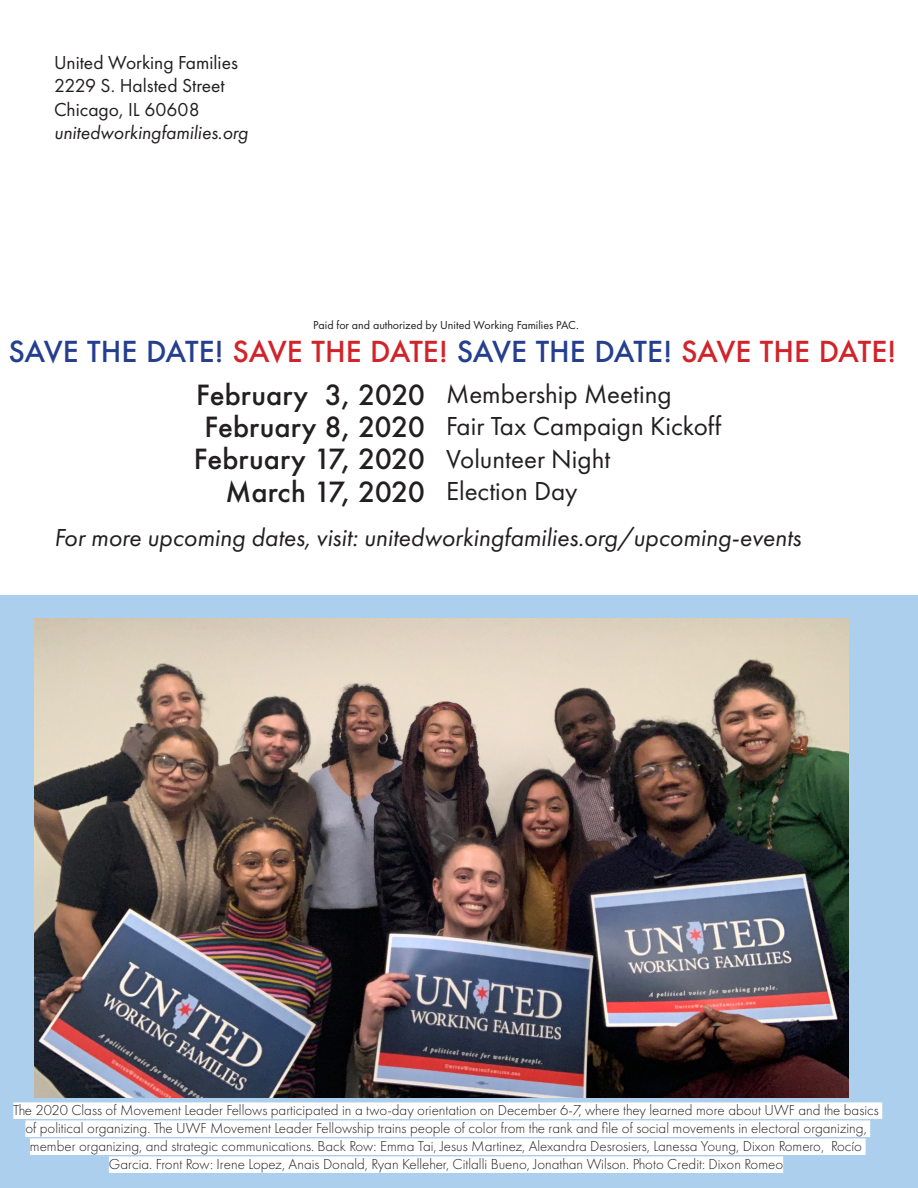
<style>
.page{position:relative;width:918px;height:1188px;background:#fff}
.page>*{position:absolute;margin:0;border:0;box-sizing:border-box;transform-origin:0 0}
.t1{font:500 28.2px "Futura";letter-spacing:-.005em;color:#253f8e}
.t2{font:27px "Futura PT";color:#231f20}
.t3{font:500 27px "Futura";color:#231f20}
.t4{font:italic 25.5px "Futura PT";color:#231f20}
.t5{font:19.5px "Futura PT";color:#231f20}
.t6{font:italic 19.5px "Futura PT";color:#231f20}
.t7{font:300 15px/18px "Futura PT";color:#231f20;text-align:center}
.t8{font:12px "Futura PT";color:#231f20}
.s1{color:#d1232a}
</style>
<div class="page">
<div style="left:0;top:595px;width:918px;height:593px;background:#accfed"></div>
<div style="left:13px;top:1102px;width:869px;height:17px;background:#fff"></div>
<div style="left:25px;top:1120px;width:845px;height:17px;background:#fff"></div>
<div style="left:30px;top:1138px;width:836px;height:17px;background:#fff"></div>
<div style="left:109px;top:1156px;width:674px;height:17px;background:#fff"></div>
<img style="left:35px;top:618px;width:814px;height:479px">
<p class="t5" style="left:54px;top:51px;width:185px">United Working Families</p>
<p class="t5" style="left:54px;top:74px;width:172px">2229 S. Halsted Street</p>
<p class="t5" style="left:54px;top:98px;width:147px">Chicago, IL 60608</p>
<p class="t6" style="left:54px;top:121px;width:196px">unitedworkingfamilies.org</p>
<p class="t8" style="left:313px;top:318px;width:267px">Paid for and authorized by United Working Families PAC.</p>
<p class="t1" style="left:8px;top:333px;width:890px">SAVE THE DATE! <span class="s1">SAVE THE DATE!</span> SAVE THE DATE! <span class="s1">SAVE THE DATE!</span></p>
<p class="t3" style="left:196px;top:376px;width:230px">February 3, 2020</p>
<p class="t3" style="left:205px;top:408px;width:222px">February 8, 2020</p>
<p class="t3" style="left:194px;top:441px;width:233px">February 17, 2020</p>
<p class="t3" style="left:226px;top:473px;width:201px">March 17, 2020</p>
<p class="t2" style="left:446px;top:378px;width:227px">Membership Meeting</p>
<p class="t2" style="left:446px;top:410px;width:277px">Fair Tax Campaign Kickoff</p>
<p class="t2" style="left:446px;top:443px;width:166px">Volunteer Night</p>
<p class="t2" style="left:446px;top:475px;width:133px">Election Day</p>
<p class="t4" style="left:54px;top:522px;width:749px">For more upcoming dates, visit: unitedworkingfamilies.org/upcoming-events</p>
<p class="t7" style="left:13px;top:1101px;width:867px">The 2020 Class of Movement Leader Fellows participated in a two-day orientation on December 6-7, where they learned more about UWF and the basics of political organizing. The UWF Movement Leader Fellowship trains people of color from the rank and file of social movements in electoral organizing, member organizing, and strategic communications. Back Row: Emma Tai, Jesus Martinez, Alexandra Desrosiers, Lanessa Young, Dixon Romero, Rocío Garcia. Front Row: Irene Lopez, Anais Donald, Ryan Kelleher, Citlalli Bueno, Jonathan Wilson. Photo Credit: Dixon Romeo</p>
</div>
